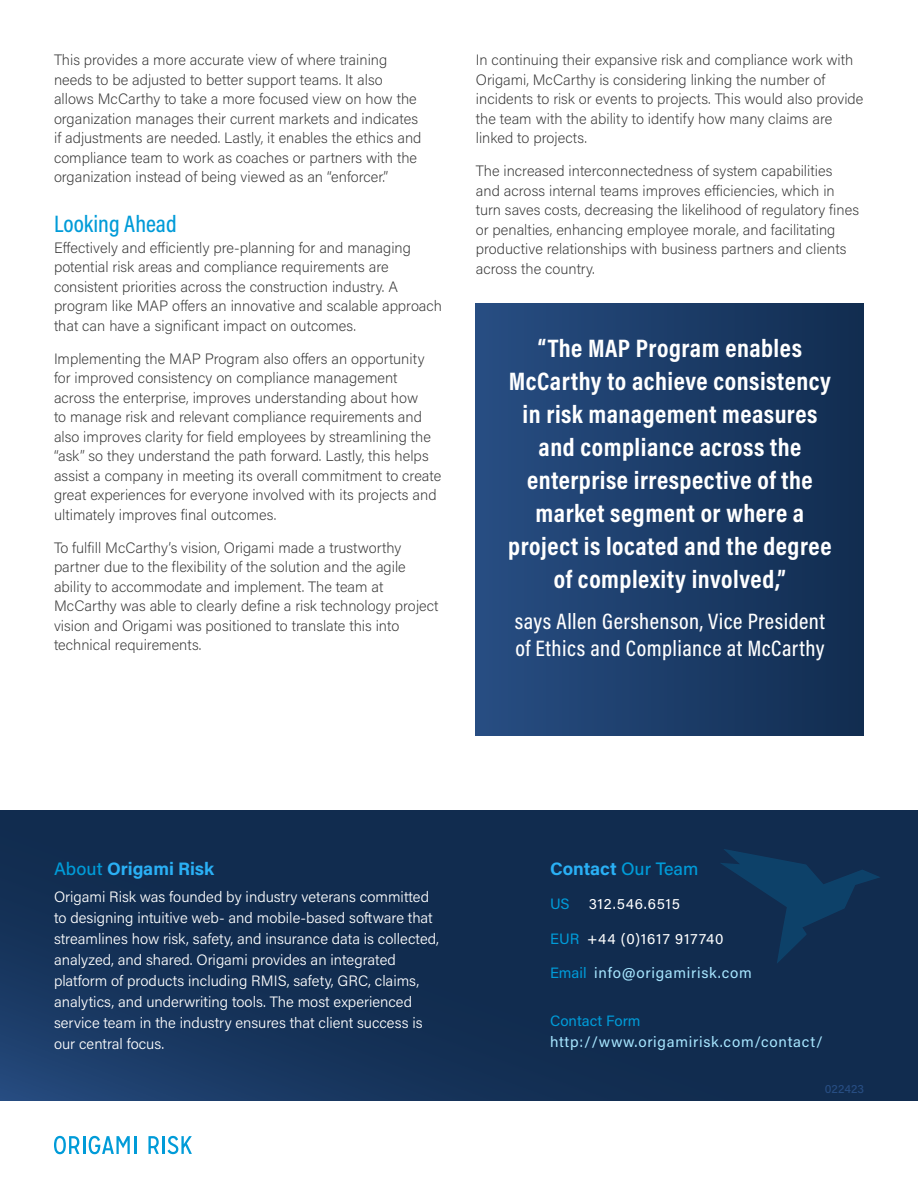
<style>
.page{position:relative;width:918px;height:1188px;background:#fff}
.page>*{position:absolute;margin:0;border:0;box-sizing:border-box;transform-origin:0 0}
.t1{font:700 25.5px/33px "Acumin Pro Cond";letter-spacing:.02em;color:#fff;text-align:center}
.t2{font:500 24px "Acumin Pro Cond";color:#009bd8}
.t3{font:500 22.5px/27px "Acumin Pro Cond";letter-spacing:.02em;color:#fff}
.t4{font:700 18px "Acumin Pro";letter-spacing:-.005em;color:#2ab0f5}
.t5{font:200 15px/19.5px "Acumin Pro";color:#333}
.t6{font:300 15px/21px "Acumin Pro";color:#fff}
.t7{font:15px "Acumin Pro";letter-spacing:.05em;color:#a7e6ff}
.t8{font:15px "Acumin Pro";letter-spacing:.055em;color:#fff}
.t9{font:15px "Acumin Pro";color:#009bd8}
.t10{font:500 12px "Acumin Pro";color:#274d82}
.s1{font-weight:500;color:#009bd8}
.s2{color:#009bd8}
</style>
<div class="page">
<svg style="left:54px;top:1136px;width:82px;height:18px"></svg>
<svg style="left:148px;top:1136px;width:11px;height:18px"></svg>
<hr style="left:162px;top:1136px;width:3px;height:18px;background:#009bd8">
<svg style="left:167px;top:1136px;width:25px;height:18px"></svg>
<svg style="left:0;top:810px;width:918px;height:290px;background:#122e53"></svg>
<svg style="left:720px;top:849px;width:161px;height:115px;background:#0f3256"></svg>
<div style="left:476px;top:304px;width:388px;height:432px;background:linear-gradient(to right,#274e83,#112c50)"></div>
<p class="t5" style="left:54px;top:49px;width:369px">This provides a more accurate view of where training needs to be adjusted to better support teams. It also allows McCarthy to take a more focused view on how the organization manages their current markets and indicates if adjustments are needed. Lastly, it enables the ethics and compliance team to work as coaches or partners with the organization instead of being viewed as an “enforcer.”</p>
<h2 class="t2" style="left:54px;top:208px;width:124px">Looking Ahead</h2>
<p class="t5" style="left:54px;top:237px;width:390px">Effectively and efficiently pre-planning for and managing potential risk areas and compliance requirements are consistent priorities across the construction industry. A program like MAP offers an innovative and scalable approach that can have a significant impact on outcomes.</p>
<p class="t5" style="left:54px;top:348px;width:389px">Implementing the MAP Program also offers an opportunity for improved consistency on compliance management across the enterprise, improves understanding about how<br>to manage risk and relevant compliance requirements and also improves clarity for field employees by streamlining the “ask” so they understand the path forward. Lastly, this helps assist a company in meeting its overall commitment to create great experiences for everyone involved with its projects and ultimately improves final outcomes.</p>
<p class="t5" style="left:54px;top:537px;width:386px">To fulfill McCarthy’s vision, Origami made a trustworthy partner due to the flexibility of the solution and the agile ability to accommodate and implement. The team at McCarthy was able to clearly define a risk technology project vision and Origami was positioned to translate this into technical requirements.</p>
<p class="t5" style="left:476px;top:49px;width:389px">In continuing their expansive risk and compliance work with Origami, McCarthy is considering linking the number of incidents to risk or events to projects. This would also provide the team with the ability to identify how many claims are linked to projects.</p>
<p class="t5" style="left:476px;top:160px;width:385px">The increased interconnectedness of system capabilities and across internal teams improves efficiencies, which in turn saves costs, decreasing the likelihood of regulatory fines or penalties, enhancing employee morale, and facilitating productive relationships with business partners and clients across the country.</p>
<h1 class="t1" style="left:508px;top:331px;width:325px">“The MAP Program enables<br>McCarthy to achieve consistency in risk management measures and compliance across the enterprise irrespective of the market segment or where a project is located and the degree of complexity involved,”</h1>
<h3 class="t3" style="left:515px;top:607px;width:311px">says Allen Gershenson, Vice President of Ethics and Compliance at McCarthy</h3>
<p class="t4" style="left:54px;top:856px;width:162px"><span class="s1">About</span> Origami Risk</p>
<p class="t6" style="left:54px;top:886px;width:387px">Origami Risk was founded by industry veterans committed to designing intuitive web- and mobile-based software that streamlines how risk, safety, and insurance data is collected, analyzed, and shared. Origami provides an integrated platform of products including RMIS, safety, GRC, claims, analytics, and underwriting tools. The most experienced service team in the industry ensures that client success is our central focus.</p>
<p class="t4" style="left:550px;top:856px;width:150px">Contact <span class="s1">Our Team</span></p>
<p class="t9" style="left:550px;top:893px;width:21px">US</p>
<p class="t8" style="left:589px;top:893px;width:93px">312.546.6515</p>
<p class="t8" style="left:550px;top:928px;width:175px"><span class="s2">EUR</span> +44 (0)1617 917740</p>
<p class="t7" style="left:550px;top:962px;width:203px"><span class="s2">Email</span> info@origamirisk.com</p>
<p class="t9" style="left:550px;top:1010px;width:92px">Contact Form</p>
<p class="t7" style="left:550px;top:1031px;width:274px">http://www.origamirisk.com/contact/</p>
<p class="t10" style="left:825px;top:1080px;width:41px">022423</p>
</div>
